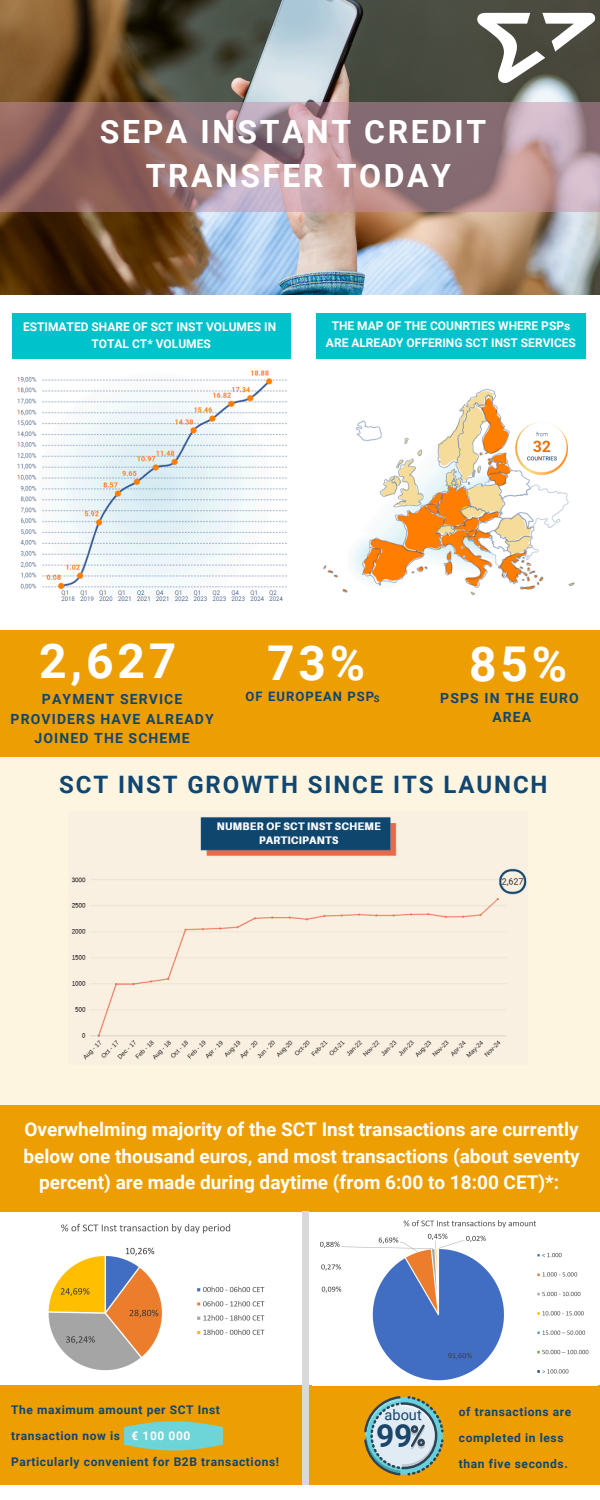
<style>
.page{position:relative;width:600px;height:1500px;background:#fff}
.page>*{position:absolute;margin:0;border:0;box-sizing:border-box;transform-origin:0 0}
.t1{font:700 48px "Roboto";letter-spacing:.08em;color:#fff}
.t2{font:700 32px/44.2px "Roboto";letter-spacing:.08em;color:#fff;text-align:center}
.t3{font:700 31.8px "Roboto";color:#1a466c}
.t4{font:700 24px "Roboto";letter-spacing:.08em;color:#104670}
.t5{font:700 19px/26.2px "Roboto";color:#fff;text-align:center}
.t6{font:14.6px "Roboto";color:#104670}
.t7{font:700 14px/19.5px "Roboto";letter-spacing:.08em;color:#104670;text-align:center}
.t8{font:700 13px "Roboto";letter-spacing:.08em;color:#104670}
.t9{font:700 12px/26px "Roboto";letter-spacing:.05em;color:#104670}
.t10{font:700 12px/16.5px "Roboto";color:#fff;text-align:center}
.t11{font:700 9.2px "Roboto";color:#104670}
.s1{color:#fff}
</style>
<div class="page">
<div style="left:0;top:630px;width:600px;height:127px;background:#ed9e02"></div>
<img style="left:0;top:0;width:600px;height:295px">
<img style="left:473px;top:9px;width:127px;height:78px">
<div style="left:0;top:757px;width:600px;height:352px;background:#fef5e0"></div>
<div style="left:0;top:1106px;width:600px;height:106px;background:#ed9e02"></div>
<svg style="left:0;top:103px;width:600px;height:109px;background:#9f7c80"></svg>
<div style="left:0;top:1386px;width:600px;height:99px;background:#ed9e02"></div>
<div style="left:12px;top:313px;width:278px;height:46px;background:#00c2cb"></div>
<div style="left:316px;top:313px;width:270px;height:46px;background:#00c2cb"></div>
<svg style="left:364px;top:1396px;width:80px;height:79px"></svg>
<svg style="left:124px;top:1421px;width:99px;height:30px;background:#81cbb5"></svg>
<img style="left:320px;top:1220px;width:269px;height:161px">
<div style="left:302px;top:1212px;width:7px;height:273px;background:#d9d9d9"></div>
<img style="left:48px;top:1223px;width:217px;height:148px">
<img style="left:17px;top:370px;width:270px;height:231px">
<img style="left:324px;top:388px;width:251px;height:208px">
<img style="left:71px;top:817px;width:456px;height:243px">
<h1 class="t2" style="left:100px;top:109px;width:388px">SEPA INSTANT CREDIT<br>TRANSFER TODAY</h1>
<h4 class="t10" style="left:23px;top:319px;width:255px">ESTIMATED SHARE OF SCT INST VOLUMES IN</h4>
<p class="t10" style="left:91px;top:335px;width:121px">TOTAL CT* VOLUMES</p>
<p class="t10" style="left:326px;top:318px;width:252px">THE MAP OF THE COUNRTIES WHERE PSPs<br>ARE ALREADY OFFERING SCT INST SERVICES</p>
<p class="t1" style="left:39px;top:633px;width:139px">2,627</p>
<p class="t1" style="left:267px;top:636px;width:100px">73%</p>
<h5 class="t7" style="left:11px;top:690px;width:205px">PAYMENT SERVICE<br>PROVIDERS HAVE ALREADY<br>JOINED THE SCHEME</h5>
<h3 class="t8" style="left:246px;top:689px;width:130px">OF EUROPEAN PSP</h3>
<p class="t11" style="left:374px;top:693px;width:7px">S</p>
<h6 class="t1" style="left:469px;top:637px;width:100px">85%</h6>
<p class="t7" style="left:440px;top:688px;width:140px">PSPS IN THE EURO<br>AREA</p>
<h5 class="t4" style="left:59px;top:771px;width:490px">SCT INST GROWTH SINCE ITS LAUNCH</h5>
<h1 class="t5" style="left:23px;top:1117px;width:558px">Overwhelming majority of the SCT Inst transactions are currently below one thousand euros, and most transactions (about seventy percent) are made during daytime (from 6:00 to 18:00 CET)*:</h1>
<h2 class="t9" style="left:11px;top:1397px;width:210px">The maximum amount per SCT Inst transaction now is <span class="s1">€ 100 000</span></h2>
<p class="t9" style="left:11px;top:1449px;width:269px">Particularly convenient for B2B transactions!</p>
<p class="t6" style="left:385px;top:1407px;width:39px">about</p>
<p class="t3" style="left:376px;top:1417px;width:38px">99</p>
<p class="t9" style="left:459px;top:1399px;width:114px">of transactions are completed in less than five seconds.</p>
</div>
